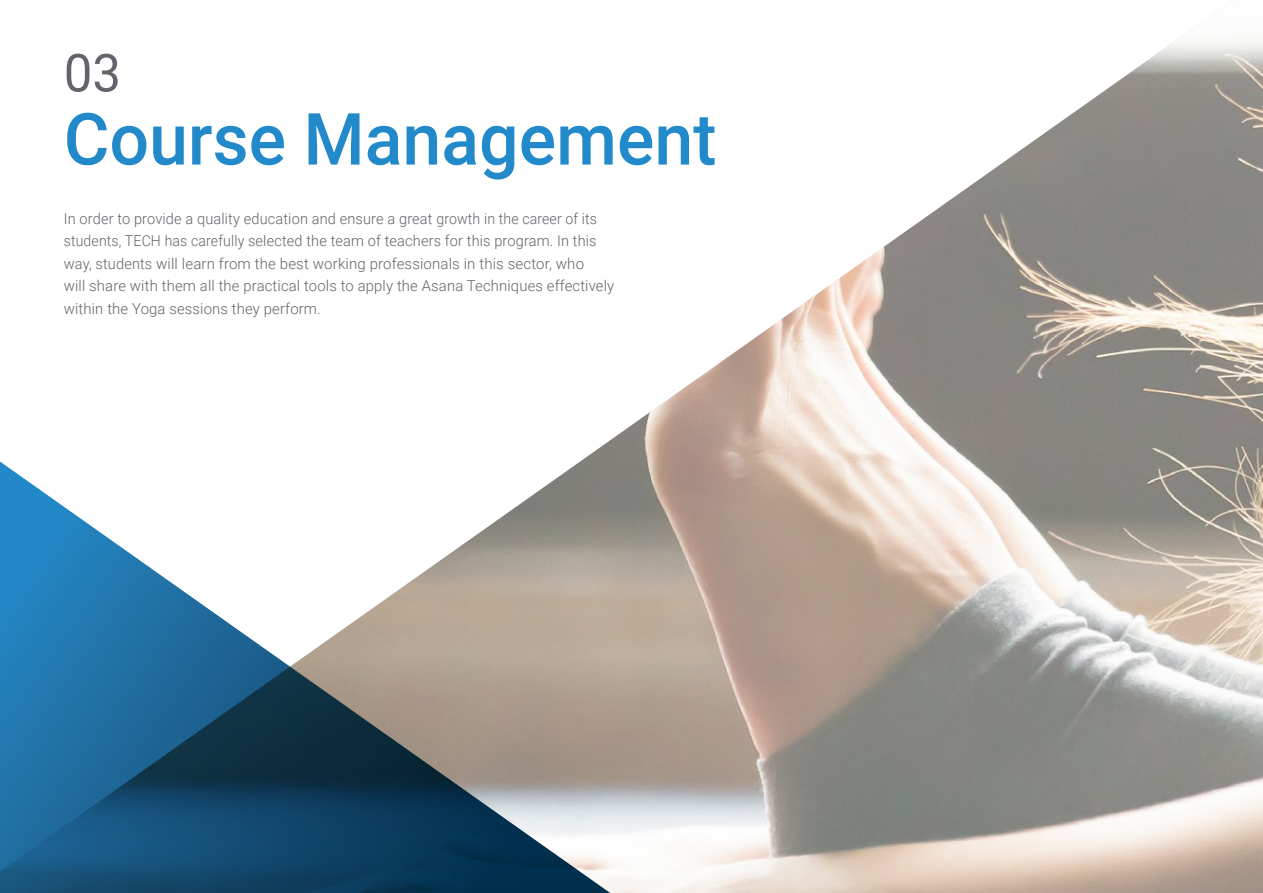
<style>
.page{position:relative;width:1263px;height:893px;background:#fff}
.page>*{position:absolute;margin:0;border:0;box-sizing:border-box;transform-origin:0 0}
.t1{font:500 72px "Roboto";color:#2289ca}
.t2{font:52.5px "Roboto";color:#61646a}
.t3{font:300 15px/22.5px "Roboto";letter-spacing:.01em;color:#61646a}
</style>
<div class="page">
<img style="left:602px;top:36px;width:661px;height:857px">
<svg style="left:0;top:446px;width:640px;height:447px"></svg>
<h2 class="t2" style="left:64px;top:36px;width:59px">03</h2>
<h1 class="t1" style="left:64px;top:89px;width:654px">Course Management</h1>
<p class="t3" style="left:64px;top:207px;width:552px">In order to provide a quality education and ensure a great growth in the career of its students, TECH has carefully selected the team of teachers for this program. In this way, students will learn from the best working professionals in this sector, who<br>will share with them all the practical tools to apply the Asana Techniques effectively within the Yoga sessions they perform.</p>
</div>
